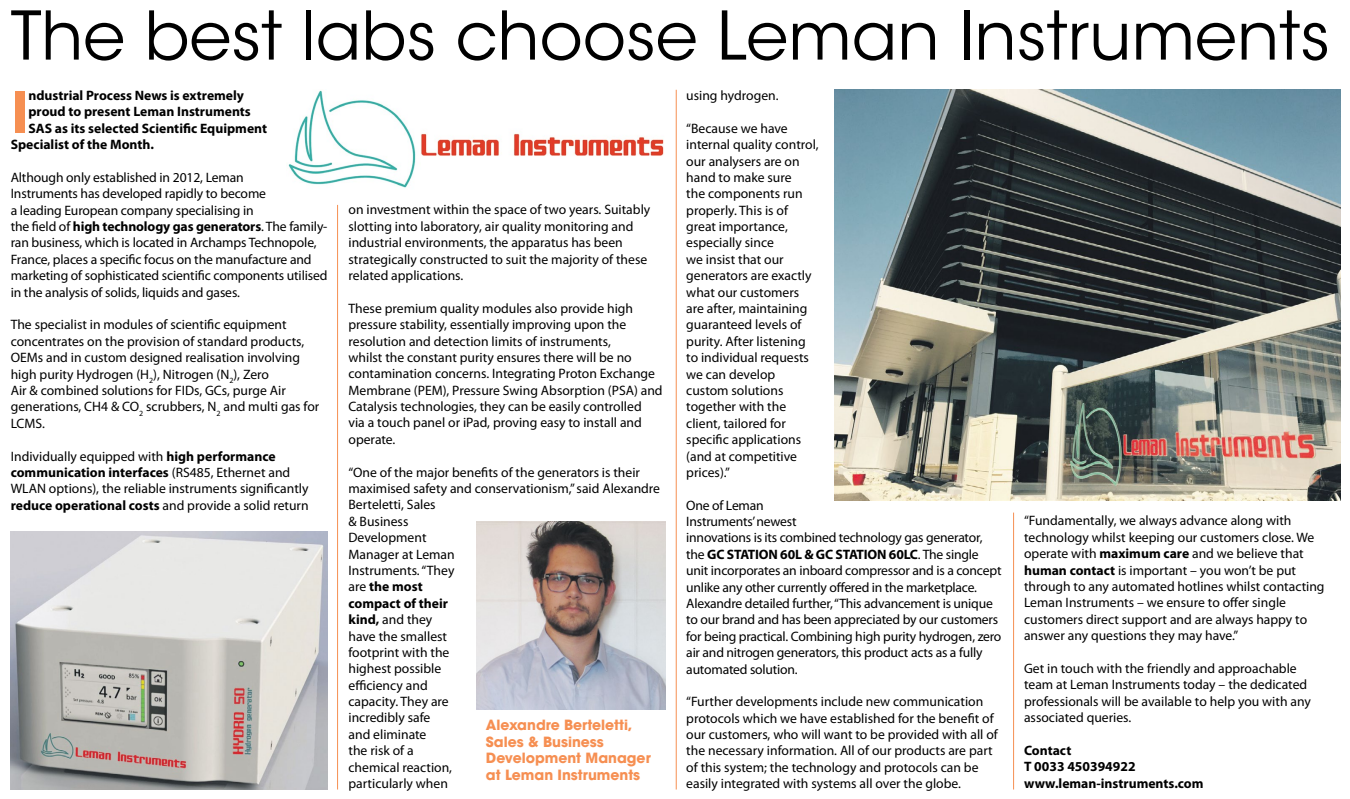
<style>
.page{position:relative;width:1350px;height:799px;background:#fff}
.page>*{position:absolute;margin:0;border:0;box-sizing:border-box;transform-origin:0 0}
.t1{font:66.5px "ITC Avant Garde Std";color:#000}
.t2{font:700 62.3px "Myriad Pro";color:#f68f52}
.t3{font:700 14px/16.8px "ITC Avant Garde Std";color:#f68f52}
.t4{font:13.65px/16.4px "Myriad Pro";color:#000}
.t5{font:700 13.65px/16.4px "Myriad Pro";color:#000}
.s1{font-weight:700}
</style>
<div class="page">
<img style="left:834px;top:90px;width:506px;height:410px">
<img style="left:11px;top:531px;width:316px;height:258px">
<img style="left:288px;top:90px;width:376px;height:98px">
<img style="left:476px;top:522px;width:189px;height:188px">
<hr style="left:337px;top:205px;width:1px;height:584px;background:#f68f52">
<hr style="left:675px;top:90px;width:1px;height:699px;background:#f68f52">
<hr style="left:1013px;top:512px;width:1px;height:277px;background:#f68f52">
<h1 class="t1" style="left:11px;top:-5px;width:1320px">The best labs choose Leman Instruments</h1>
<h2 class="t2" style="left:11px;top:71px;width:19px">I</h2>
<p class="t5" style="left:28px;top:87px;width:217px">ndustrial Process News is extremely</p>
<p class="t5" style="left:28px;top:103px;width:224px">proud to present Leman Instruments</p>
<p class="t5" style="left:28px;top:119px;width:240px">SAS as its selected Scientific Equipment</p>
<p class="t5" style="left:11px;top:136px;width:145px">Specialist of the Month.</p>
<p class="t4" style="left:11px;top:169px;width:318px">Although only established in 2012, Leman<br>Instruments has developed rapidly to become<br>a leading European company specialising in<br>the field of <span class="s1">high technology gas generators</span>. The family&shy;ran business, which is located in Archamps Technopole, France, places a specific focus on the manufacture and marketing of sophisticated scientific components utilised in the analysis of solids, liquids and gases.</p>
<p class="t4" style="left:11px;top:316px;width:310px">The specialist in modules of scientific equipment concentrates on the provision of standard products, OEMs and in custom designed realisation involving high purity Hydrogen (H<sub>2</sub>), Nitrogen (N<sub>2</sub>), Zero<br>Air &amp; combined solutions for FIDs, GCs, purge Air generations, CH4 &amp; CO<sub>2</sub> scrubbers, N<sub>2</sub> and multi gas for LCMS.</p>
<p class="t4" style="left:11px;top:447px;width:299px">Individually equipped with <span class="s1">high performance communication interfaces</span> (RS485, Ethernet and WLAN options), the reliable instruments significantly <span class="s1">reduce operational costs</span> and provide a solid return</p>
<p class="t4" style="left:348px;top:201px;width:303px">on investment within the space of two years. Suitably slotting into laboratory, air quality monitoring and industrial environments, the apparatus has been strategically constructed to suit the majority of these related applications.</p>
<p class="t4" style="left:348px;top:300px;width:315px">These premium quality modules also provide high pressure stability, essentially improving upon the resolution and detection limits of instruments,<br>whilst the constant purity ensures there will be no contamination concerns. Integrating Proton Exchange Membrane (PEM), Pressure Swing Absorption (PSA) and Catalysis technologies, they can be easily controlled<br>via a touch panel or iPad, proving easy to install and operate.</p>
<p class="t4" style="left:348px;top:463px;width:313px">“One of the major benefits of the generators is their maximised safety and conservationism,” said Alexandre<br>Berteletti, Sales<br>&amp; Business<br>Development<br>Manager at Leman<br>Instruments. “They<br>are <span class="s1">the most<br>compact of their<br>kind,</span> and they<br>have the smallest<br>footprint with the<br>highest possible<br>efficiency and<br>capacity. They are<br>incredibly safe<br>and eliminate<br>the risk of a<br>chemical reaction,<br>particularly when</p>
<p class="t3" style="left:486px;top:716px;width:166px">Alexandre Berteletti,<br>Sales &amp; Business<br>Development Manager at Leman Instruments</p>
<p class="t4" style="left:686px;top:87px;width:94px">using hydrogen.</p>
<p class="t4" style="left:686px;top:120px;width:134px">“Because we have internal quality control, our analysers are on hand to make sure<br>the components run properly. This is of great importance, especially since<br>we insist that our generators are exactly what our customers are after, maintaining guaranteed levels of purity. After listening to individual requests we can develop custom solutions together with the client, tailored for specific applications (and at competitive prices).”</p>
<p class="t4" style="left:686px;top:496px;width:317px">One of Leman<br>Instruments’ newest<br>innovations is its combined technology gas generator, the <span class="s1">GC STATION 60L &amp; GC STATION 60LC</span>. The single unit incorporates an inboard compressor and is a concept unlike any other currently offered in the marketplace.<br>Alexandre detailed further, “This advancement is unique to our brand and has been appreciated by our customers for being practical. Combining high purity hydrogen, zero air and nitrogen generators, this product acts as a fully automated solution.</p>
<p class="t4" style="left:686px;top:693px;width:313px">“Further developments include new communication protocols which we have established for the benefit of our customers, who will want to be provided with all of the necessary information. All of our products are part of this system; the technology and protocols can be easily integrated with systems all over the globe.</p>
<p class="t4" style="left:1024px;top:512px;width:302px">“Fundamentally, we always advance along with technology whilst keeping our customers close. We operate with <span class="s1">maximum care</span> and we believe that <span class="s1">human contact</span> is important – you won’t be put through to any automated hotlines whilst contacting Leman Instruments – we ensure to offer single customers direct support and are always happy to answer any questions they may have.”</p>
<p class="t4" style="left:1024px;top:660px;width:288px">Get in touch with the friendly and approachable team at Leman Instruments today – the dedicated professionals will be available to help you with any associated queries.</p>
<p class="t5" style="left:1024px;top:741px;width:181px">Contact<br>T 0033 450394922 www.leman-instruments.com</p>
</div>
